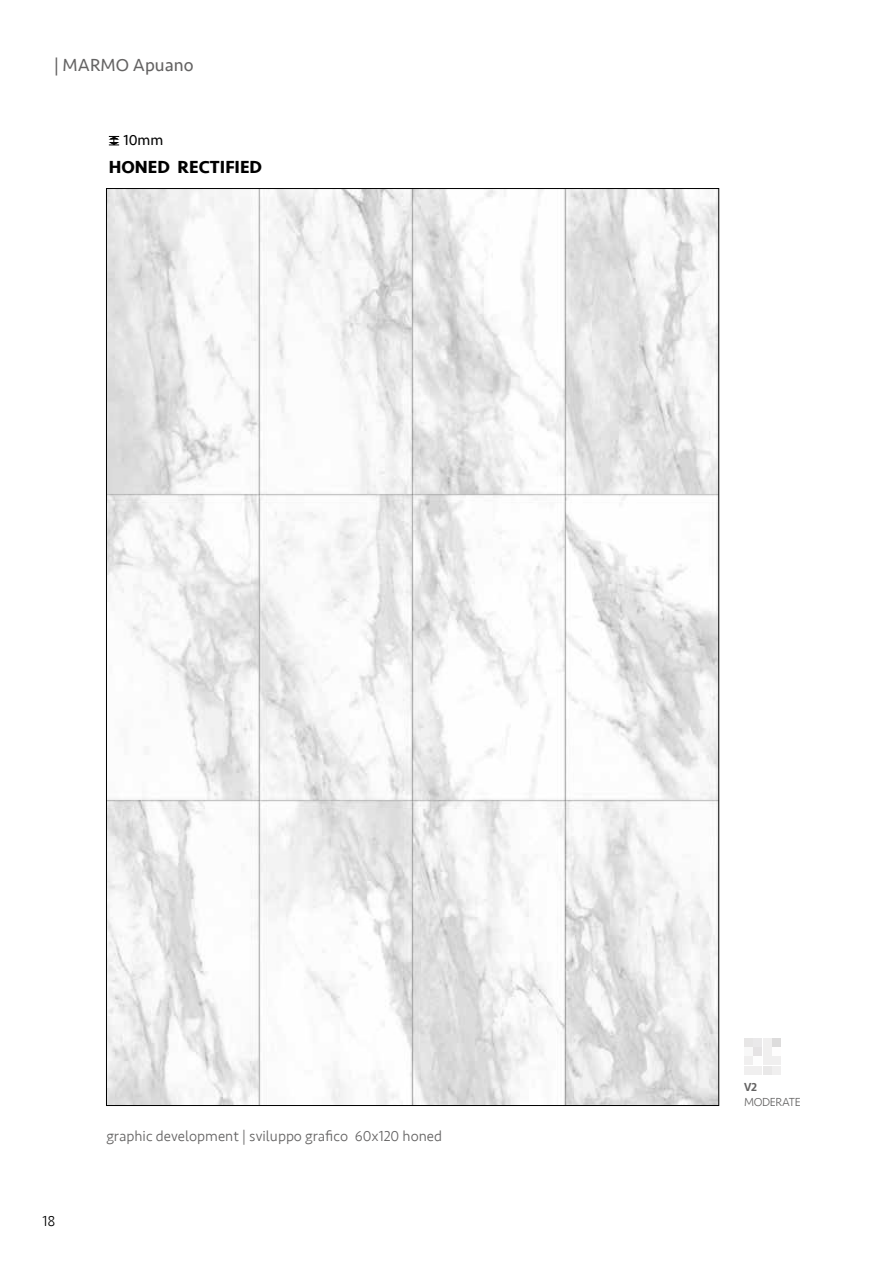
<style>
.page{position:relative;width:893px;height:1263px;background:#fff}
.page>*{position:absolute;margin:0;border:0;box-sizing:border-box;transform-origin:0 0}
.t1{font:700 18px "Seravek";color:#000}
.t2{font:18px "Seravek";color:#646363}
.t3{font:300 15px "Seravek";color:#646363}
.t4{font:15px "Seravek";color:#000}
.t5{font:300 15px "Seravek";color:#000}
.t6{font:300 12px "Seravek";letter-spacing:-.03em;color:#646363}
.t7{font:500 12px "Seravek";color:#646363}
</style>
<div class="page">
<img style="left:108px;top:190px;width:609px;height:914px">
<div style="left:744px;top:1038px;width:9px;height:9px;background:#e7e6e6"></div>
<div style="left:772px;top:1038px;width:9px;height:9px;background:#dddcdc"></div>
<div style="left:753px;top:1038px;width:9px;height:9px;background:#eae9ea"></div>
<div style="left:744px;top:1047px;width:9px;height:9px;background:#f8f8f8"></div>
<div style="left:763px;top:1047px;width:8px;height:9px;background:#f0efef"></div>
<div style="left:744px;top:1066px;width:9px;height:8px;background:#f0efef"></div>
<div style="left:763px;top:1066px;width:8px;height:8px;background:#e9e8e8"></div>
<div style="left:772px;top:1066px;width:9px;height:8px;background:#f0efef"></div>
<div style="left:763px;top:1038px;width:8px;height:9px;background:#f0efef"></div>
<div style="left:753px;top:1047px;width:9px;height:9px;background:#e5e3e4"></div>
<div style="left:744px;top:1056px;width:9px;height:9px;background:#f0efef"></div>
<div style="left:763px;top:1056px;width:8px;height:9px;background:#f0efef"></div>
<div style="left:772px;top:1056px;width:9px;height:9px;background:#f0efef"></div>
<div style="left:753px;top:1066px;width:9px;height:8px;background:#f0efef"></div>
<svg style="left:108px;top:136px;width:12px;height:10px"></svg>
<p class="t2" style="left:54px;top:51px;width:141px">| MARMO Apuano</p>
<p class="t4" style="left:123px;top:129px;width:41px">10mm</p>
<p class="t1" style="left:109px;top:152px;width:155px">HONED RECTIFIED</p>
<p class="t5" style="left:43px;top:1212px;width:15px">18</p>
<p class="t3" style="left:106px;top:1127px;width:337px">graphic development | sviluppo grafico 60x120 honed</p>
<p class="t7" style="left:744px;top:1080px;width:15px">V2</p>
<p class="t6" style="left:744px;top:1094px;width:58px">MODERATE</p>
</div>
